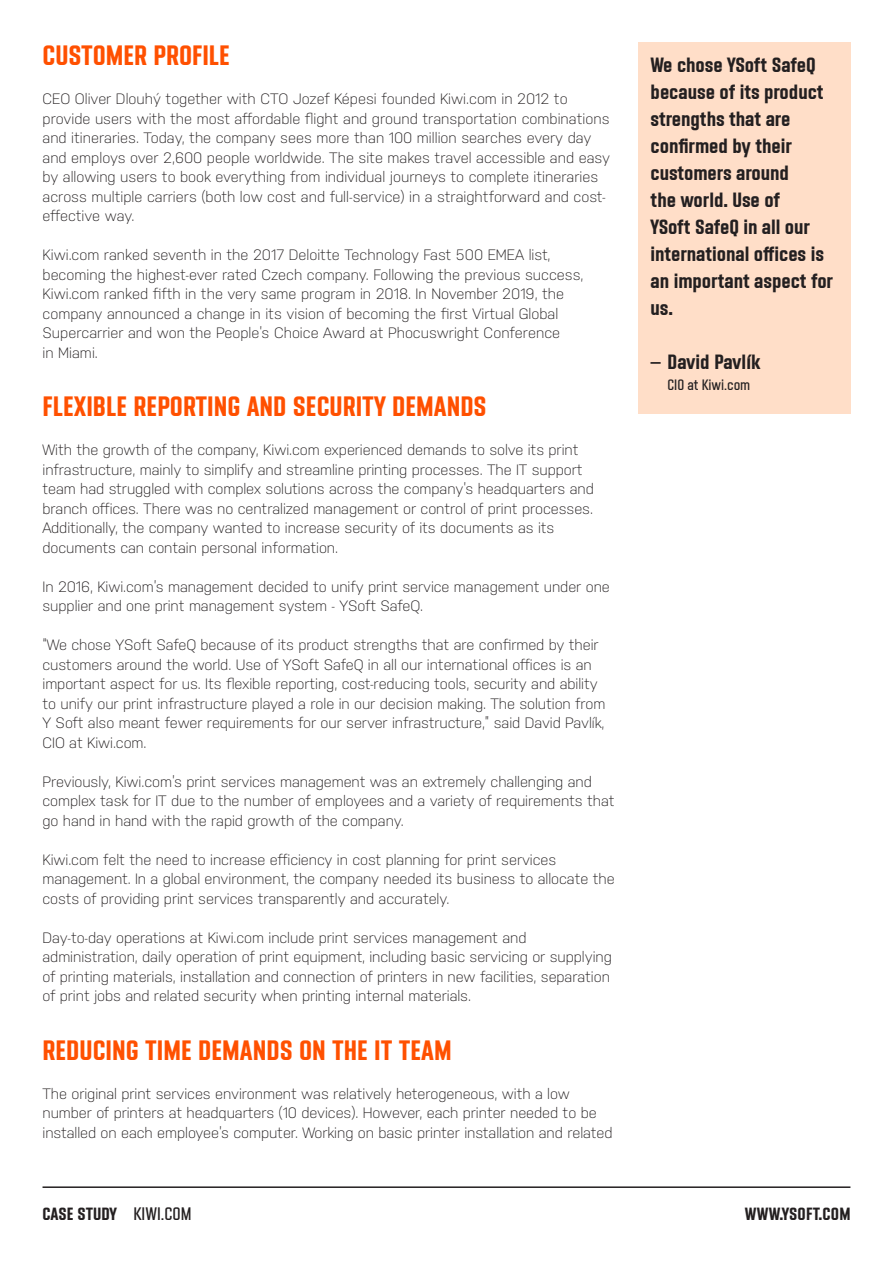
<style>
.page{position:relative;width:893px;height:1263px;background:#fff}
.page>*{position:absolute;margin:0;border:0;box-sizing:border-box;transform-origin:0 0}
.header_y_soft_orange{font:700 28.5px "Y Soft";color:#ff5000}
.quote{font:700 21px/27px "Y Soft";letter-spacing:-.005em;color:#231f20}
.t1{font:700 18px "Y Soft";color:#231f20}
.Text{font:300 15px/19.5px "Nudista";letter-spacing:-.005em;color:#231f20}
.t2{font:15px "Y Soft";letter-spacing:-.005em;color:#231f20}
.s1{font-weight:400}
</style>
<div class="page">
<hr style="left:43px;top:1186px;width:807px;height:2px;background:#231f20">
<div style="left:638px;top:43px;width:212px;height:371px;background:#ffdec8"></div>
<p class="header_y_soft_orange" style="left:43px;top:39px;width:189px">CUSTOMER PROFILE</p>
<p class="Text" style="left:43px;top:89px;width:569px">CEO Oliver Dlouhý together with CTO Jozef Képesi founded Kiwi.com in 2012 to provide users with the most affordable flight and ground transportation combinations and itineraries. Today, the company sees more than 100 million searches every day and employs over 2,600 people worldwide. The site makes travel accessible and easy by allowing users to book everything from individual journeys to complete itineraries across multiple carriers (both low cost and full-service) in a straightforward and cost&shy;effective way.</p>
<p class="Text" style="left:43px;top:245px;width:543px">Kiwi.com ranked seventh in the 2017 Deloitte Technology Fast 500 EMEA list, becoming the highest-ever rated Czech company. Following the previous success, Kiwi.com ranked fifth in the very same program in 2018. In November 2019, the company announced a change in its vision of becoming the first Virtual Global Supercarrier and won the People’s Choice Award at Phocuswright Conference<br>in Miami.</p>
<p class="header_y_soft_orange" style="left:43px;top:390px;width:446px">FLEXIBLE REPORTING AND SECURITY DEMANDS</p>
<p class="Text" style="left:43px;top:440px;width:553px">With the growth of the company, Kiwi.com experienced demands to solve its print infrastructure, mainly to simplify and streamline printing processes. The IT support team had struggled with complex solutions across the company’s headquarters and branch offices. There was no centralized management or control of print processes.<br>Additionally, the company wanted to increase security of its documents as its documents can contain personal information.</p>
<p class="Text" style="left:43px;top:577px;width:569px">In 2016, Kiwi.com’s management decided to unify print service management under one supplier and one print management system - YSoft SafeQ.</p>
<p class="Text" style="left:43px;top:635px;width:564px">“We chose YSoft SafeQ because of its product strengths that are confirmed by their customers around the world. Use of YSoft SafeQ in all our international offices is an important aspect for us. Its flexible reporting, cost-reducing tools, security and ability to unify our print infrastructure played a role in our decision making. The solution from Y Soft also meant fewer requirements for our server infrastructure,” said David Pavlík, CIO at Kiwi.com.</p>
<p class="Text" style="left:43px;top:772px;width:574px">Previously, Kiwi.com’s print services management was an extremely challenging and complex task for IT due to the number of employees and a variety of requirements that go hand in hand with the rapid growth of the company.</p>
<p class="Text" style="left:43px;top:850px;width:574px">Kiwi.com felt the need to increase efficiency in cost planning for print services management. In a global environment, the company needed its business to allocate the costs of providing print services transparently and accurately.</p>
<p class="Text" style="left:43px;top:928px;width:571px">Day-to-day operations at Kiwi.com include print services management and administration, daily operation of print equipment, including basic servicing or supplying of printing materials, installation and connection of printers in new facilities, separation of print jobs and related security when printing internal materials.</p>
<p class="header_y_soft_orange" style="left:43px;top:1034px;width:411px">REDUCING TIME DEMANDS ON THE IT TEAM</p>
<p class="Text" style="left:43px;top:1084px;width:572px">The original print services environment was relatively heterogeneous, with a low number of printers at headquarters (10 devices). However, each printer needed to be installed on each employee’s computer. Working on basic printer installation and related</p>
<p class="quote" style="left:651px;top:51px;width:184px">We chose YSoft SafeQ because of its product strengths that are confirmed by their customers around<br>the world. Use of<br>YSoft SafeQ in all our international offices is an important aspect for us.</p>
<p class="quote" style="left:651px;top:348px;width:111px"><span class="s1">–</span> David Pavlík</p>
<p class="t2" style="left:668px;top:376px;width:84px">CIO at Kiwi.com</p>
<p class="t1" style="left:43px;top:1204px;width:151px">CASE STUDY <span class="s1">KIWI.COM</span></p>
<p class="t1" style="left:745px;top:1204px;width:107px">WWW.YSOFT.COM</p>
</div>
